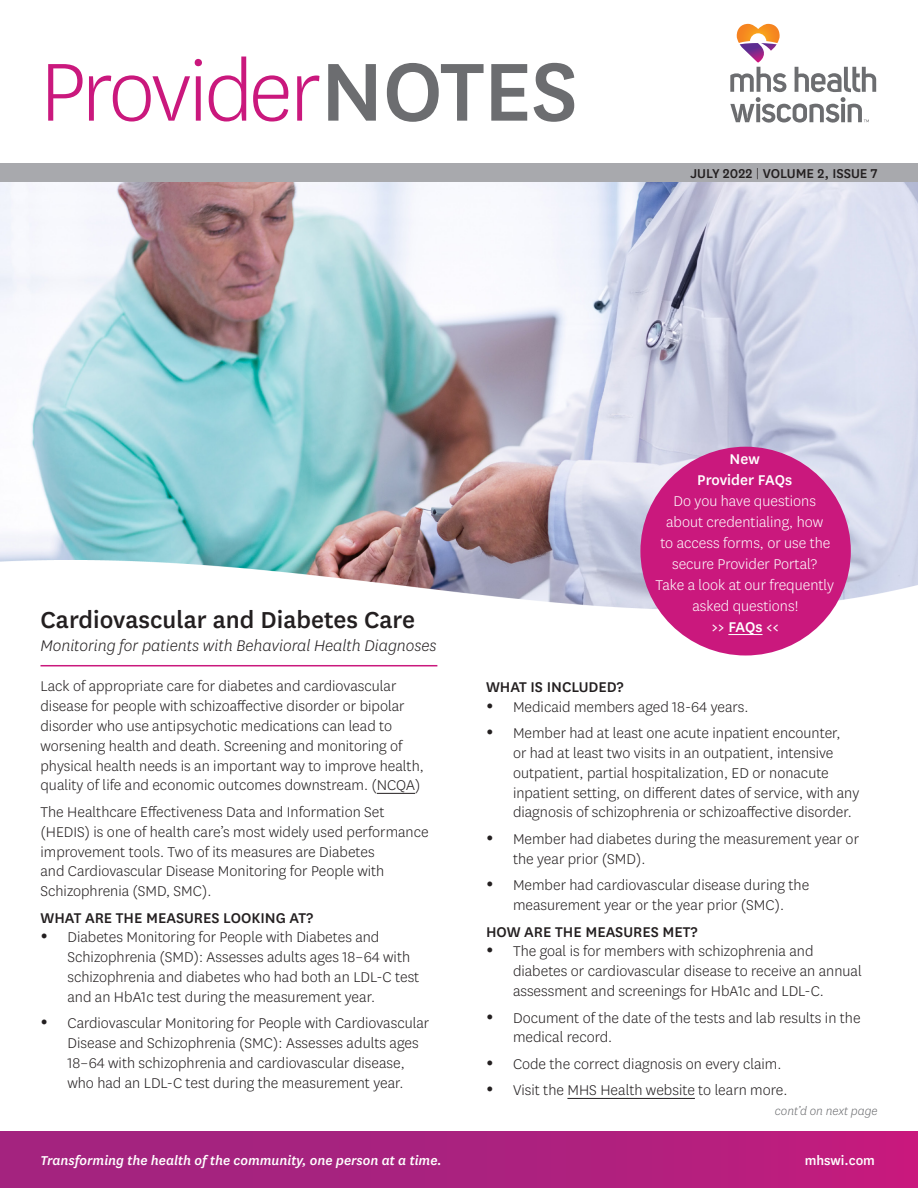
<style>
.page{position:relative;width:918px;height:1188px;background:#fff}
.page>*{position:absolute;margin:0;border:0;box-sizing:border-box;transform-origin:0 0}
.Front_Page_Header{font:300 96px "Centene Sans";letter-spacing:-.04em;color:#ca187d}
.Subheads___Callouts{font:500 27px "Centene Sans";color:#231f20}
.Subheads___Callouts-2{font:italic 300 18px "Centene Sans";color:#231f20}
.t1{font:300 16.5px/19.8px "Centene Sans";color:#231f20}
.t2{font:300 16.5px/21px "Centene Sans";color:#fff;text-align:center}
.t3{font:500 16.5px "Centene Sans";color:#231f20}
.t4{font:500 16.5px/21px "Centene Sans";color:#fff;text-align:center}
.t5{font:italic 500 15px "Centene Sans";color:#fff}
.Bullet_Raspberry{font:500 15px "Centene Sans";color:#231f20}
.t6{font:500 15px "Centene Sans";color:#fff}
.t7{font:italic 300 13.5px "Centene Sans";color:#6c6d70}
.s1{font-weight:500;color:#6c6d70}
.s2{font-weight:300}
</style>
<div class="page">
<img style="left:0;top:182px;width:918px;height:378px">
<img style="left:0;top:560px;width:918px;height:89px">
<div style="left:0;top:163px;width:918px;height:19px;background:#a8a9ad"></div>
<div style="left:0;top:1132px;width:918px;height:56px;background:linear-gradient(to right,#9d257f,#c01c7e)"></div>
<hr style="left:377px;top:793px;width:38px;height:1px;background:#231f20">
<hr style="left:567px;top:1098px;width:128px;height:1px;background:#231f20">
<svg style="left:730px;top:24px;width:146px;height:99px"></svg>
<div style="left:640px;top:447px;width:211px;height:208px;background:#ca187d;border-radius:50%"></div>
<hr style="left:728px;top:634px;width:35px;height:1px;background:#fff">
<hr style="left:40px;top:665px;width:397px;height:1px;background:#ca187d">
<p class="Front_Page_Header" style="left:40px;top:32px;width:540px">Provider<span class="s1">NOTES</span></p>
<p class="Bullet_Raspberry" style="left:690px;top:163px;width:189px">JULY 2022 <span class="s2">|</span> VOLUME 2, ISSUE 7</p>
<p class="Subheads___Callouts" style="left:40px;top:601px;width:376px">Cardiovascular and Diabetes Care</p>
<p class="Subheads___Callouts-2" style="left:40px;top:634px;width:398px">Monitoring for patients with Behavioral Health Diagnoses</p>
<p class="t4" style="left:697px;top:447px;width:96px">New<br>Provider FAQs</p>
<p class="t2" style="left:660px;top:490px;width:172px">Do you have questions about credentialing, how to access forms, or use the secure Provider Portal?</p>
<p class="t2" style="left:655px;top:574px;width:180px">Take a look at our frequently asked questions!</p>
<p class="t4" style="left:712px;top:615px;width:69px">&gt;&gt; FAQs &lt;&lt;</p>
<p class="t1" style="left:40px;top:676px;width:385px">Lack of appropriate care for diabetes and cardiovascular disease for people with schizoaffective disorder or bipolar disorder who use antipsychotic medications can lead to worsening health and death. Screening and monitoring of physical health needs is an important way to improve health, quality of life and economic outcomes downstream. (NCQA)</p>
<p class="t1" style="left:40px;top:801px;width:390px">The Healthcare Effectiveness Data and Information Set (HEDIS) is one of health care’s most widely used performance improvement tools. Two of its measures are Diabetes<br>and Cardiovascular Disease Monitoring for People with Schizophrenia (SMD, SMC).</p>
<p class="t3" style="left:40px;top:906px;width:274px">WHAT ARE THE MEASURES LOOKING AT?</p>
<p class="t1" style="left:68px;top:927px;width:353px">Diabetes Monitoring for People with Diabetes and Schizophrenia (SMD): Assesses adults ages 18–64 with schizophrenia and diabetes who had both an LDL-C test and an HbA1c test during the measurement year.</p>
<p class="t1" style="left:68px;top:1013px;width:363px">Cardiovascular Monitoring for People with Cardiovascular Disease and Schizophrenia (SMC): Assesses adults ages 18–64 with schizophrenia and cardiovascular disease, who had an LDL-C test during the measurement year.</p>
<p class="t3" style="left:486px;top:676px;width:139px">WHAT IS INCLUDED?</p>
<p class="t1" style="left:513px;top:696px;width:237px">Medicaid members aged 18-64 years.</p>
<p class="t1" style="left:513px;top:723px;width:348px">Member had at least one acute inpatient encounter,<br>or had at least two visits in an outpatient, intensive outpatient, partial hospitalization, ED or nonacute inpatient setting, on different dates of service, with any diagnosis of schizophrenia or schizoaffective disorder.</p>
<p class="t1" style="left:513px;top:828px;width:348px">Member had diabetes during the measurement year or the year prior (SMD).</p>
<p class="t1" style="left:513px;top:875px;width:298px">Member had cardiovascular disease during the measurement year or the year prior (SMC).</p>
<p class="t3" style="left:486px;top:920px;width:213px">HOW ARE THE MEASURES MET?</p>
<p class="t1" style="left:513px;top:941px;width:350px">The goal is for members with schizophrenia and diabetes or cardiovascular disease to receive an annual assessment and screenings for HbA1c and LDL-C.</p>
<p class="t1" style="left:513px;top:1007px;width:349px">Document of the date of the tests and lab results in the medical record.</p>
<p class="t1" style="left:513px;top:1053px;width:270px">Code the correct diagnosis on every claim.</p>
<p class="t1" style="left:513px;top:1080px;width:276px">Visit the MHS Health website to learn more.</p>
<p class="t7" style="left:775px;top:1103px;width:104px">cont’d on next page</p>
<p class="t5" style="left:40px;top:1150px;width:403px">Transforming the health of the community, one person at a time.</p>
<p class="t6" style="left:805px;top:1150px;width:72px">mhswi.com</p>
</div>
